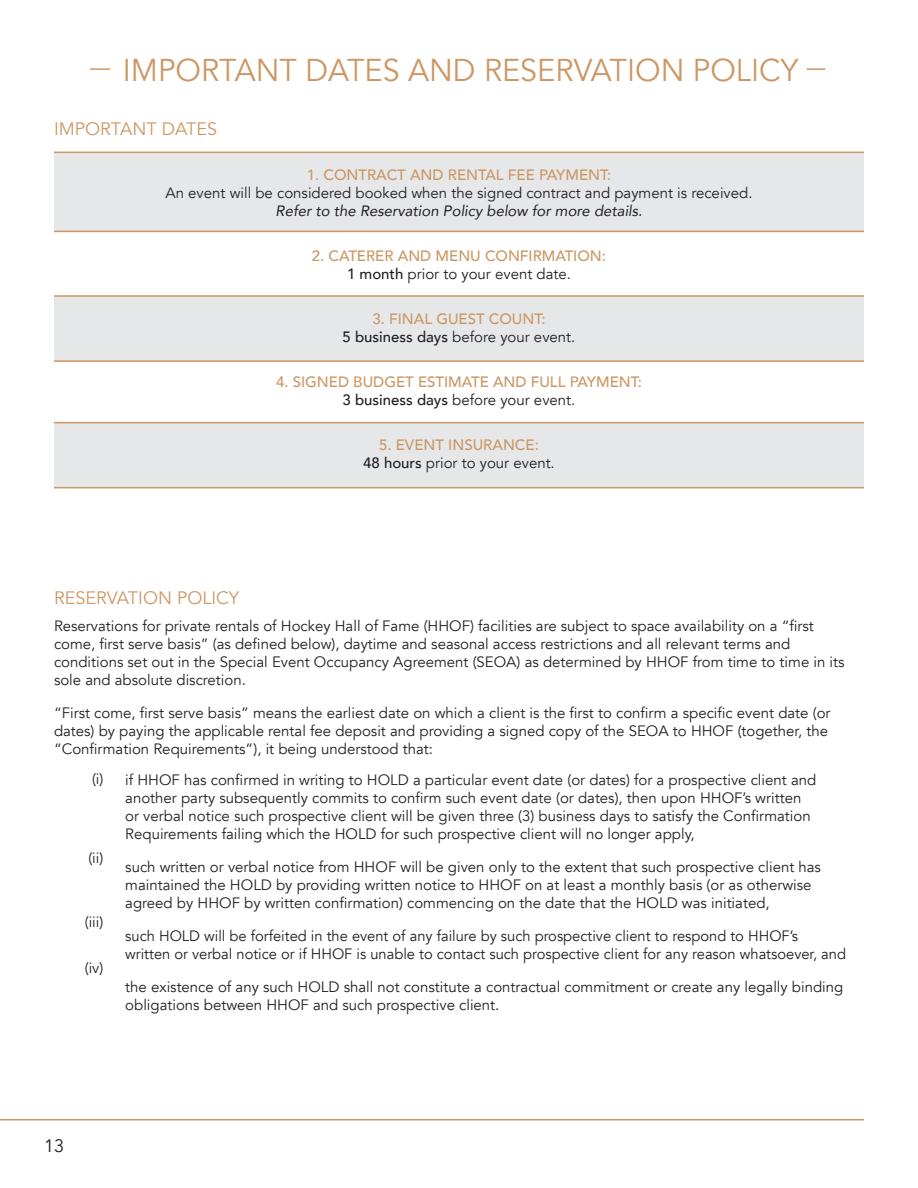
<style>
.page{position:relative;width:918px;height:1188px;background:#fff}
.page>*{position:absolute;margin:0;border:0;box-sizing:border-box;transform-origin:0 0}
.t1{font:31.5px "Avenir";color:#cc9764}
.t2{font:18px "Avenir";color:#cc9764}
.t3{font:18px "Avenir";color:#231f20}
.t4{font:15px/18px "Avenir";color:#231f20}
.t5{font:500 15px/18px "Avenir";color:#cc9764;text-align:center}
.t6{font:italic 15px "Avenir";color:#231f20}
.s1{color:#231f20}
.s2{font-weight:400;color:#231f20}
</style>
<div class="page">
<div style="left:54px;top:152px;width:810px;height:79px;background:#e6e7e9"></div>
<div style="left:54px;top:296px;width:810px;height:65px;background:#e6e7e9"></div>
<div style="left:54px;top:423px;width:810px;height:65px;background:#e6e7e9"></div>
<hr style="left:54px;top:360px;width:810px;height:2px;background:#cc9764">
<hr style="left:54px;top:152px;width:810px;height:1px;background:#cc9764">
<hr style="left:54px;top:231px;width:810px;height:1px;background:#cc9764">
<hr style="left:54px;top:295px;width:810px;height:2px;background:#cc9764">
<hr style="left:54px;top:422px;width:810px;height:1px;background:#cc9764">
<hr style="left:54px;top:487px;width:810px;height:1px;background:#cc9764">
<hr style="left:0;top:1119px;width:864px;height:1px;background:#cc9764">
<svg style="left:807px;top:68px;width:18px;height:2px"></svg>
<hr style="left:90px;top:68px;width:20px;height:2px;background:#cc9764">
<h1 class="t1" style="left:123px;top:52px;width:677px">IMPORTANT DATES AND RESERVATION POLICY</h1>
<p class="t2" style="left:54px;top:118px;width:165px">IMPORTANT DATES</p>
<p class="t5" style="left:307px;top:165px;width:306px">1. CONTRACT AND RENTAL FEE PAYMENT:</p>
<p class="t4" style="left:165px;top:184px;width:589px">An event will be considered booked when the signed contract and payment is received.</p>
<p class="t6" style="left:276px;top:202px;width:368px">Refer to the Reservation Policy below for more details.</p>
<p class="t5" style="left:312px;top:246px;width:296px">2. CATERER AND MENU CONFIRMATION:<br><span class="s1">1 month</span> <span class="s2">prior to your event date.</span></p>
<p class="t5" style="left:343px;top:309px;width:234px">3. FINAL GUEST COUNT:<br><span class="s1">5 business days</span> <span class="s2">before your event.</span></p>
<p class="t5" style="left:276px;top:372px;width:367px">4. SIGNED BUDGET ESTIMATE AND FULL PAYMENT:<br><span class="s1">3 business days</span> <span class="s2">before your event.</span></p>
<p class="t5" style="left:363px;top:435px;width:193px">5. EVENT INSURANCE:<br><span class="s1">48 hours</span> <span class="s2">prior to your event.</span></p>
<p class="t2" style="left:54px;top:587px;width:187px">RESERVATION POLICY</p>
<p class="t4" style="left:54px;top:617px;width:792px">Reservations for private rentals of Hockey Hall of Fame (HHOF) facilities are subject to space availability on a “first come, first serve basis” (as defined below), daytime and seasonal access restrictions and all relevant terms and conditions set out in the Special Event Occupancy Agreement (SEOA) as determined by HHOF from time to time in its sole and absolute discretion.</p>
<p class="t4" style="left:54px;top:704px;width:778px">“First come, first serve basis” means the earliest date on which a client is the first to confirm a specific event date (or dates) by paying the applicable rental fee deposit and providing a signed copy of the SEOA to HHOF (together, the “Confirmation Requirements”), it being understood that:</p>
<p class="t4" style="left:92px;top:770px;width:13px">(i)</p>
<p class="t4" style="left:88px;top:849px;width:16px">(ii)</p>
<p class="t4" style="left:85px;top:913px;width:20px">(iii)</p>
<p class="t4" style="left:85px;top:959px;width:20px">(iv)</p>
<p class="t4" style="left:125px;top:771px;width:693px">if HHOF has confirmed in writing to HOLD a particular event date (or dates) for a prospective client and another party subsequently commits to confirm such event date (or dates), then upon HHOF’s written or verbal notice such prospective client will be given three (3) business days to satisfy the Confirmation Requirements failing which the HOLD for such prospective client will no longer apply,</p>
<p class="t4" style="left:125px;top:858px;width:697px">such written or verbal notice from HHOF will be given only to the extent that such prospective client has maintained the HOLD by providing written notice to HHOF on at least a monthly basis (or as otherwise agreed by HHOF by written confirmation) commencing on the date that the HOLD was initiated,</p>
<p class="t4" style="left:125px;top:927px;width:722px">such HOLD will be forfeited in the event of any failure by such prospective client to respond to HHOF’s written or verbal notice or if HHOF is unable to contact such prospective client for any reason whatsoever, and</p>
<p class="t4" style="left:125px;top:978px;width:720px">the existence of any such HOLD shall not constitute a contractual commitment or create any legally binding obligations between HHOF and such prospective client.</p>
<p class="t3" style="left:44px;top:1135px;width:22px">13</p>
</div>
